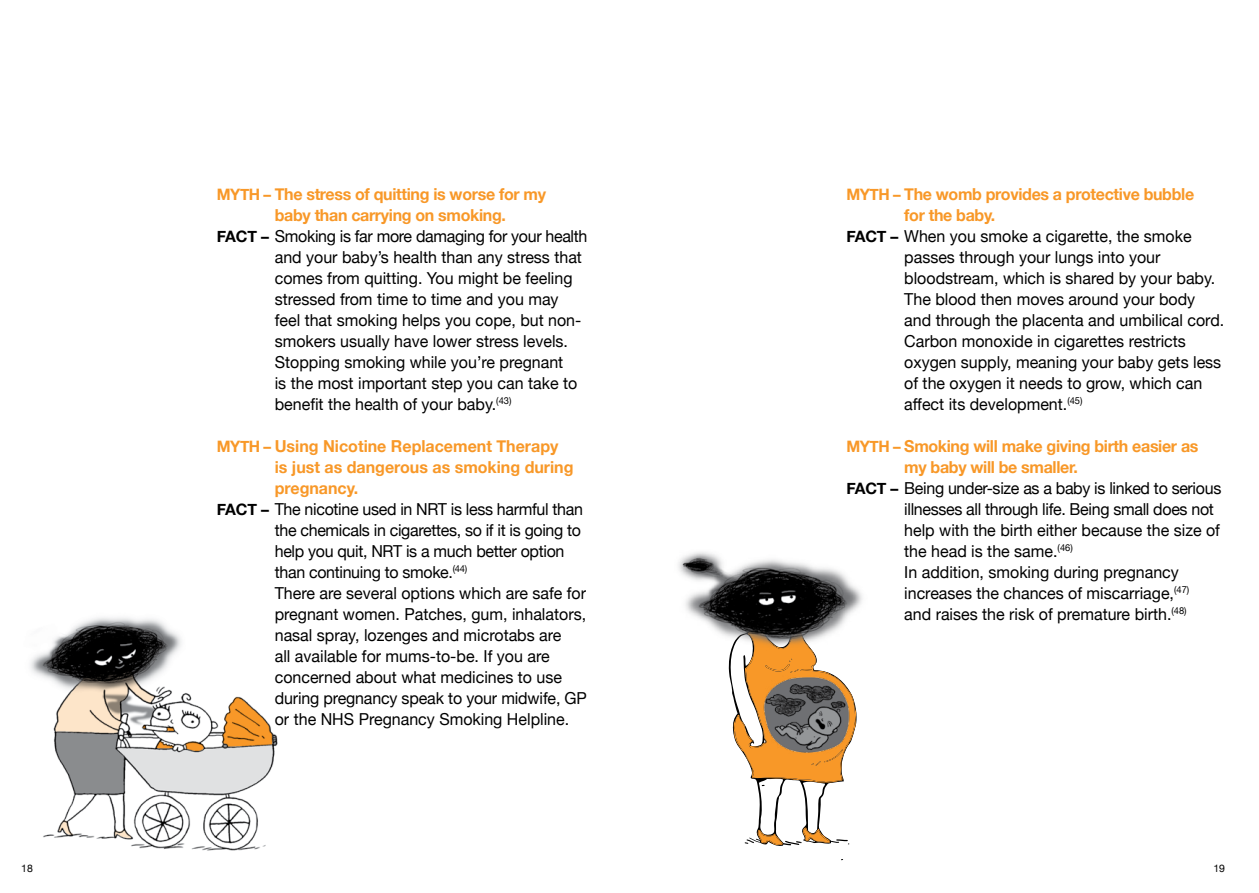
<style>
.page{position:relative;width:1259px;height:893px;background:#fff}
.page>*{position:absolute;margin:0;border:0;box-sizing:border-box;transform-origin:0 0}
.t1{font:16.5px "Helvetica Neue";color:#000}
.t2{font:16.5px "Helvetica Neue";letter-spacing:-.02em;color:#000}
.t3{font:700 16.5px "Helvetica Neue";letter-spacing:-.02em;color:#f89828}
.t4{font:700 16.5px "Helvetica Neue";color:#f89828}
.t5{font:10.5px "Helvetica Neue";color:#000}
.s1{font-size:15.75px}
.s2{font-weight:700;font-size:15.75px}
</style>
<div class="page">
<img style="left:30px;top:617px;width:248px;height:234px">
<svg style="left:222px;top:697px;width:51px;height:50px"></svg>
<svg style="left:156px;top:740px;width:18px;height:8px"></svg>
<svg style="left:185px;top:742px;width:19px;height:9px"></svg>
<svg style="left:167px;top:727px;width:7px;height:4px"></svg>
<svg style="left:55px;top:671px;width:100px;height:62px;background:#bbb0a4"></svg>
<svg style="left:59px;top:821px;width:14px;height:14px"></svg>
<svg style="left:114px;top:829px;width:17px;height:9px"></svg>
<img style="left:678px;top:552px;width:185px;height:294px">
<p class="t3" style="left:217px;top:184px;width:330px"><span class="s1">MYTH –</span> The stress of quitting is worse for my</p>
<p class="t3" style="left:275px;top:205px;width:233px">baby than carrying on smoking.</p>
<p class="t2" style="left:217px;top:226px;width:372px"><span class="s2">FACT –</span> Smoking is far more damaging for your health</p>
<p class="t1" style="left:275px;top:247px;width:309px">and your baby’s health than any stress that</p>
<p class="t1" style="left:275px;top:268px;width:299px">comes from quitting. You might be feeling</p>
<p class="t1" style="left:275px;top:289px;width:285px">stressed from time to time and you may</p>
<p class="t1" style="left:275px;top:310px;width:308px">feel that smoking helps you cope, but non-</p>
<p class="t1" style="left:275px;top:331px;width:295px">smokers usually have lower stress levels.</p>
<p class="t1" style="left:275px;top:352px;width:290px">Stopping smoking while you’re pregnant</p>
<p class="t1" style="left:275px;top:373px;width:304px">is the most important step you can take to</p>
<p class="t1" style="left:275px;top:394px;width:238px">benefit the health of your baby.<sup>(43)</sup></p>
<p class="t4" style="left:217px;top:436px;width:343px"><span class="s1">MYTH –</span> Using Nicotine Replacement Therapy</p>
<p class="t4" style="left:275px;top:457px;width:300px">is just as dangerous as smoking during</p>
<p class="t4" style="left:275px;top:478px;width:85px">pregnancy.</p>
<p class="t2" style="left:217px;top:499px;width:368px"><span class="s2">FACT –</span> The nicotine used in NRT is less harmful than</p>
<p class="t2" style="left:275px;top:520px;width:308px">the chemicals in cigarettes, so if it is going to</p>
<p class="t2" style="left:275px;top:541px;width:291px">help you quit, NRT is a much better option</p>
<p class="t2" style="left:275px;top:562px;width:194px">than continuing to smoke.<sup>(44)</sup></p>
<p class="t1" style="left:275px;top:583px;width:313px">There are several options which are safe for</p>
<p class="t1" style="left:275px;top:604px;width:313px">pregnant women. Patches, gum, inhalators,</p>
<p class="t1" style="left:275px;top:625px;width:288px">nasal spray, lozenges and microtabs are</p>
<p class="t1" style="left:275px;top:646px;width:276px">all available for mums-to-be. If you are</p>
<p class="t1" style="left:275px;top:667px;width:289px">concerned about what medicines to use</p>
<p class="t1" style="left:275px;top:688px;width:314px">during pregnancy speak to your midwife, GP</p>
<p class="t1" style="left:275px;top:709px;width:296px">or the NHS Pregnancy Smoking Helpline.</p>
<p class="t3" style="left:846px;top:184px;width:349px"><span class="s1">MYTH –</span> The womb provides a protective bubble</p>
<p class="t3" style="left:904px;top:205px;width:93px">for the baby.</p>
<p class="t1" style="left:846px;top:226px;width:347px"><span class="s2">FACT –</span> When you smoke a cigarette, the smoke</p>
<p class="t1" style="left:904px;top:247px;width:258px">passes through your lungs into your</p>
<p class="t1" style="left:904px;top:268px;width:312px">bloodstream, which is shared by your baby.</p>
<p class="t1" style="left:904px;top:289px;width:292px">The blood then moves around your body</p>
<p class="t1" style="left:904px;top:310px;width:321px">and through the placenta and umbilical cord.</p>
<p class="t1" style="left:904px;top:331px;width:283px">Carbon monoxide in cigarettes restricts</p>
<p class="t1" style="left:904px;top:352px;width:318px">oxygen supply, meaning your baby gets less</p>
<p class="t1" style="left:904px;top:373px;width:299px">of the oxygen it needs to grow, which can</p>
<p class="t1" style="left:904px;top:394px;width:180px">affect its development.<sup>(45)</sup></p>
<p class="t3" style="left:846px;top:436px;width:353px"><span class="s1">MYTH –</span> Smoking will make giving birth easier as</p>
<p class="t3" style="left:904px;top:457px;width:175px">my baby will be smaller.</p>
<p class="t2" style="left:846px;top:478px;width:376px"><span class="s2">FACT –</span> Being under-size as a baby is linked to serious</p>
<p class="t2" style="left:904px;top:499px;width:311px">illnesses all through life. Being small does not</p>
<p class="t1" style="left:904px;top:520px;width:317px">help with the birth either because the size of</p>
<p class="t1" style="left:904px;top:541px;width:170px">the head is the same.<sup>(46)</sup></p>
<p class="t1" style="left:904px;top:562px;width:276px">In addition, smoking during pregnancy</p>
<p class="t1" style="left:904px;top:583px;width:286px">increases the chances of miscarriage,<sup>(47)</sup></p>
<p class="t1" style="left:904px;top:604px;width:284px">and raises the risk of premature birth.<sup>(48)</sup></p>
<p class="t5" style="left:21px;top:862px;width:13px">18</p>
<p class="t5" style="left:1213px;top:862px;width:13px">19</p>
</div>
